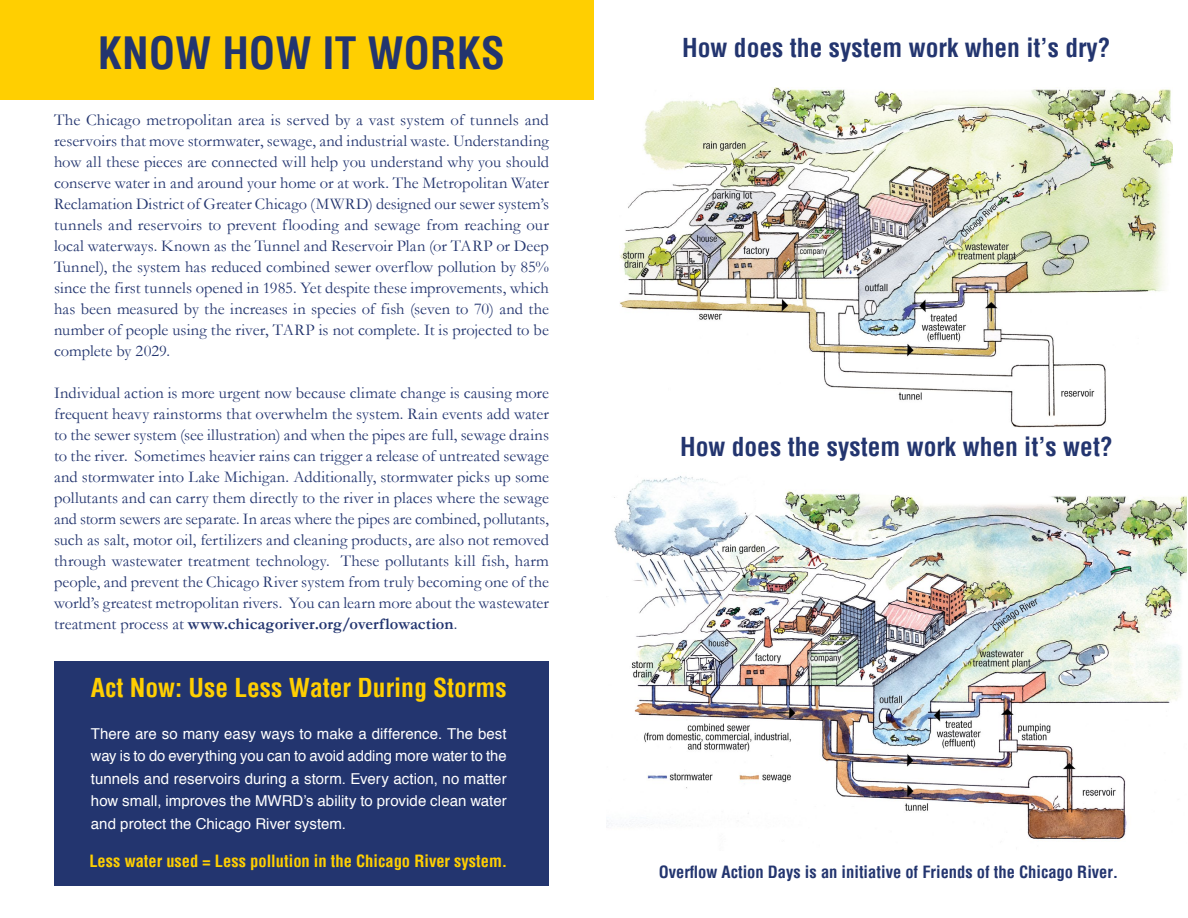
<style>
.page{position:relative;width:1188px;height:918px;background:#fff}
.page>*{position:absolute;margin:0;border:0;box-sizing:border-box;transform-origin:0 0}
.t1{font:700 condensed 43.5px "Helvetica";color:#23356f}
.t2{font:700 condensed 25.5px "Helvetica";color:#23356f}
.t3{font:700 condensed 25.5px "Helvetica";color:#ffcf01}
.t4{font:16.5px/21px "Garamond";color:#23356f;text-align:justify}
.t5{font:700 condensed 16.5px "Helvetica";color:#23356f}
.t6{font:700 condensed 16.5px "Helvetica";color:#ffcf01}
.t7{font:15px/22.5px "Helvetica";letter-spacing:.005em;color:#fff;text-align:justify}
.s1{font-weight:700}
</style>
<div class="page">
<div style="left:54px;top:661px;width:495px;height:225px;background:#23356f"></div>
<div style="left:0;top:0;width:594px;height:100px;background:#ffcf01"></div>
<img style="left:620px;top:88px;width:553px;height:339px">
<img style="left:607px;top:476px;width:579px;height:364px">
<h1 class="t1" style="left:98px;top:24px;width:409px">KNOW HOW IT WORKS</h1>
<p class="t4" style="left:54px;top:109px;width:497px">The Chicago metropolitan area is served by a vast system of tunnels and reservoirs that move stormwater, sewage, and industrial waste. Understanding how all these pieces are connected will help you understand why you should conserve water in and around your home or at work. The Metropolitan Water Reclamation District of Greater Chicago (MWRD) designed our sewer system’s tunnels and reservoirs to prevent flooding and sewage from reaching our local waterways. Known as the Tunnel and Reservoir Plan (or TARP or Deep Tunnel), the system has reduced combined sewer overflow pollution by 85% since the first tunnels opened in 1985. Yet despite these improvements, which has been measured by the increases in species of fish (seven to 70) and the number of people using the river, TARP is not complete. It is projected to be complete by 2029.</p>
<p class="t4" style="left:54px;top:382px;width:497px">Individual action is more urgent now because climate change is causing more frequent heavy rainstorms that overwhelm the system. Rain events add water to the sewer system (see illustration) and when the pipes are full, sewage drains to the river. Sometimes heavier rains can trigger a release of untreated sewage and stormwater into Lake Michigan. Additionally, stormwater picks up some pollutants and can carry them directly to the river in places where the sewage and storm sewers are separate. In areas where the pipes are combined, pollutants, such as salt, motor oil, fertilizers and cleaning products, are also not removed through wastewater treatment technology. These pollutants kill fish, harm people, and prevent the Chicago River system from truly becoming one of the world’s greatest metropolitan rivers. You can learn more about the wastewater treatment process at <span class="s1">www.chicagoriver.org/overflowaction</span>.</p>
<h2 class="t3" style="left:91px;top:671px;width:417px">Act Now: Use Less Water During Storms</h2>
<p class="t7" style="left:91px;top:723px;width:417px">There are so many easy ways to make a difference. The best way is to do everything you can to avoid adding more water to the tunnels and reservoirs during a storm. Every action, no matter how small, improves the MWRD’s ability to provide clean water and protect the Chicago River system.</p>
<p class="t6" style="left:89px;top:850px;width:419px">Less water used = Less pollution in the Chicago River system.</p>
<h2 class="t2" style="left:682px;top:30px;width:430px">How does the system work when it’s dry?</h2>
<h2 class="t2" style="left:680px;top:429px;width:434px">How does the system work when it’s wet?</h2>
<p class="t5" style="left:659px;top:861px;width:461px">Overflow Action Days is an initiative of Friends of the Chicago River.</p>
</div>
